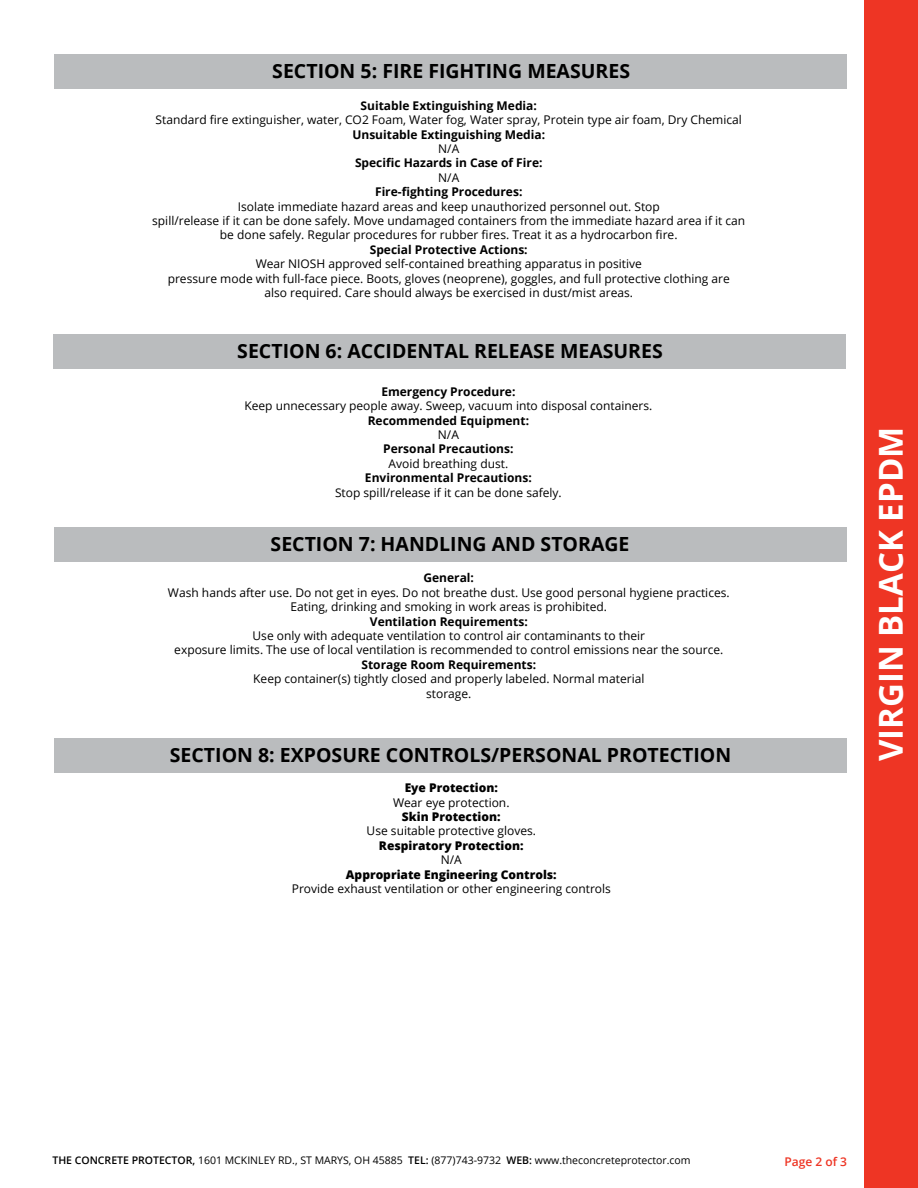
<style>
.page{position:relative;width:918px;height:1188px;background:#fff}
.page>*{position:absolute;margin:0;border:0;box-sizing:border-box;transform-origin:0 0}
.t1{font:700 33px "Open Sans";color:#fff}
.t2{font:700 19.5px "Open Sans";color:#000}
.t3{font:12px/14.4px "Open Sans";color:#000;text-align:center}
.t4{font:700 12px "Open Sans";color:#000}
.t5{font:800 12px "Open Sans";color:#000}
.t6{font:600 12px "Open Sans";color:#ee3524}
.t7{font:10.5px "Open Sans";color:#000}
.s1{font-weight:600}
</style>
<div class="page">
<div style="left:864px;top:0;width:54px;height:1188px;background:#ee3524"></div>
<div style="left:54px;top:334px;width:792px;height:35px;background:#babcbe"></div>
<div style="left:54px;top:527px;width:792px;height:34px;background:#babcbe"></div>
<div style="left:54px;top:738px;width:792px;height:34px;background:#babcbe"></div>
<div style="left:54px;top:54px;width:792px;height:34px;background:#babcbe"></div>
<h2 class="t2" style="left:272px;top:57px;width:359px">SECTION 5: FIRE FIGHTING MEASURES</h2>
<p class="t4" style="left:361px;top:97px;width:178px">Suitable Extinguishing Media:</p>
<p class="t3" style="left:156px;top:112px;width:588px">Standard fire extinguisher, water, CO2 Foam, Water fog, Water spray, Protein type air foam, Dry Chemical</p>
<p class="t4" style="left:352px;top:126px;width:194px">Unsuitable Extinguishing Media:</p>
<p class="t3" style="left:438px;top:141px;width:23px">N/A</p>
<p class="t4" style="left:355px;top:155px;width:189px">Specific Hazards in Case of Fire:</p>
<p class="t3" style="left:438px;top:170px;width:23px">N/A</p>
<p class="t4" style="left:375px;top:183px;width:149px">Fire-fighting Procedures:</p>
<p class="t3" style="left:152px;top:199px;width:595px">Isolate immediate hazard areas and keep unauthorized personnel out. Stop<br>spill/release if it can be done safely. Move undamaged containers from the immediate hazard area if it can be done safely. Regular procedures for rubber fires. Treat it as a hydrocarbon fire.</p>
<p class="t4" style="left:370px;top:241px;width:159px">Special Protective Actions:</p>
<p class="t3" style="left:168px;top:256px;width:564px">Wear NIOSH approved self-contained breathing apparatus in positive<br>pressure mode with full-face piece. Boots, gloves (neoprene), goggles, and full protective clothing are also required. Care should always be exercised in dust/mist areas.</p>
<h2 class="t2" style="left:237px;top:337px;width:427px">SECTION 6: ACCIDENTAL RELEASE MEASURES</h2>
<p class="t4" style="left:381px;top:383px;width:136px">Emergency Procedure:</p>
<p class="t3" style="left:244px;top:398px;width:410px">Keep unnecessary people away. Sweep, vacuum into disposal containers.</p>
<p class="t4" style="left:368px;top:412px;width:163px">Recommended Equipment:</p>
<p class="t3" style="left:438px;top:427px;width:23px">N/A</p>
<p class="t4" style="left:383px;top:441px;width:132px">Personal Precautions:</p>
<p class="t3" style="left:389px;top:456px;width:121px">Avoid breathing dust.</p>
<p class="t4" style="left:365px;top:469px;width:168px">Environmental Precautions:</p>
<p class="t3" style="left:335px;top:485px;width:228px">Stop spill/release if it can be done safely.</p>
<h2 class="t2" style="left:271px;top:530px;width:360px">SECTION 7: HANDLING AND STORAGE</h2>
<p class="t4" style="left:424px;top:570px;width:52px">General:</p>
<p class="t3" style="left:168px;top:585px;width:563px">Wash hands after use. Do not get in eyes. Do not breathe dust. Use good personal hygiene practices.<br>Eating, drinking and smoking in work areas is prohibited.</p>
<p class="t4" style="left:370px;top:613px;width:159px">Ventilation Requirements:</p>
<p class="t3" style="left:174px;top:628px;width:551px">Use only with adequate ventilation to control air contaminants to their<br>exposure limits. The use of local ventilation is recommended to control emissions near the source.</p>
<p class="t4" style="left:362px;top:656px;width:176px">Storage Room Requirements:</p>
<p class="t3" style="left:253px;top:671px;width:393px">Keep container(s) tightly closed and properly labeled. Normal material storage.</p>
<h2 class="t2" style="left:170px;top:741px;width:563px">SECTION 8: EXPOSURE CONTROLS/PERSONAL PROTECTION</h2>
<p class="t5" style="left:405px;top:779px;width:95px">Eye Protection:</p>
<p class="t3" style="left:393px;top:795px;width:118px">Wear eye protection.</p>
<p class="t5" style="left:402px;top:808px;width:100px">Skin Protection:</p>
<p class="t3" style="left:367px;top:824px;width:171px">Use suitable protective gloves.</p>
<p class="t5" style="left:379px;top:836px;width:146px">Respiratory Protection:</p>
<p class="t3" style="left:441px;top:852px;width:23px">N/A</p>
<p class="t5" style="left:346px;top:865px;width:212px">Appropriate Engineering Controls:</p>
<p class="t3" style="left:292px;top:881px;width:321px">Provide exhaust ventilation or other engineering controls</p>
<h1 class="t1" style="left:867px;top:761px;width:336px;rotate:-90deg">VIRGIN BLACK EPDM</h1>
<p class="t7" style="left:52px;top:1153px;width:640px"><span class="s1">THE CONCRETE PROTECTOR,</span> 1601 MCKINLEY RD., ST MARYS, OH 45885 <span class="s1">TEL:</span> (877)743-9732 <span class="s1">WEB:</span> www.theconcreteprotector.com</p>
<p class="t6" style="left:784px;top:1153px;width:64px">Page 2 of 3</p>
</div>
